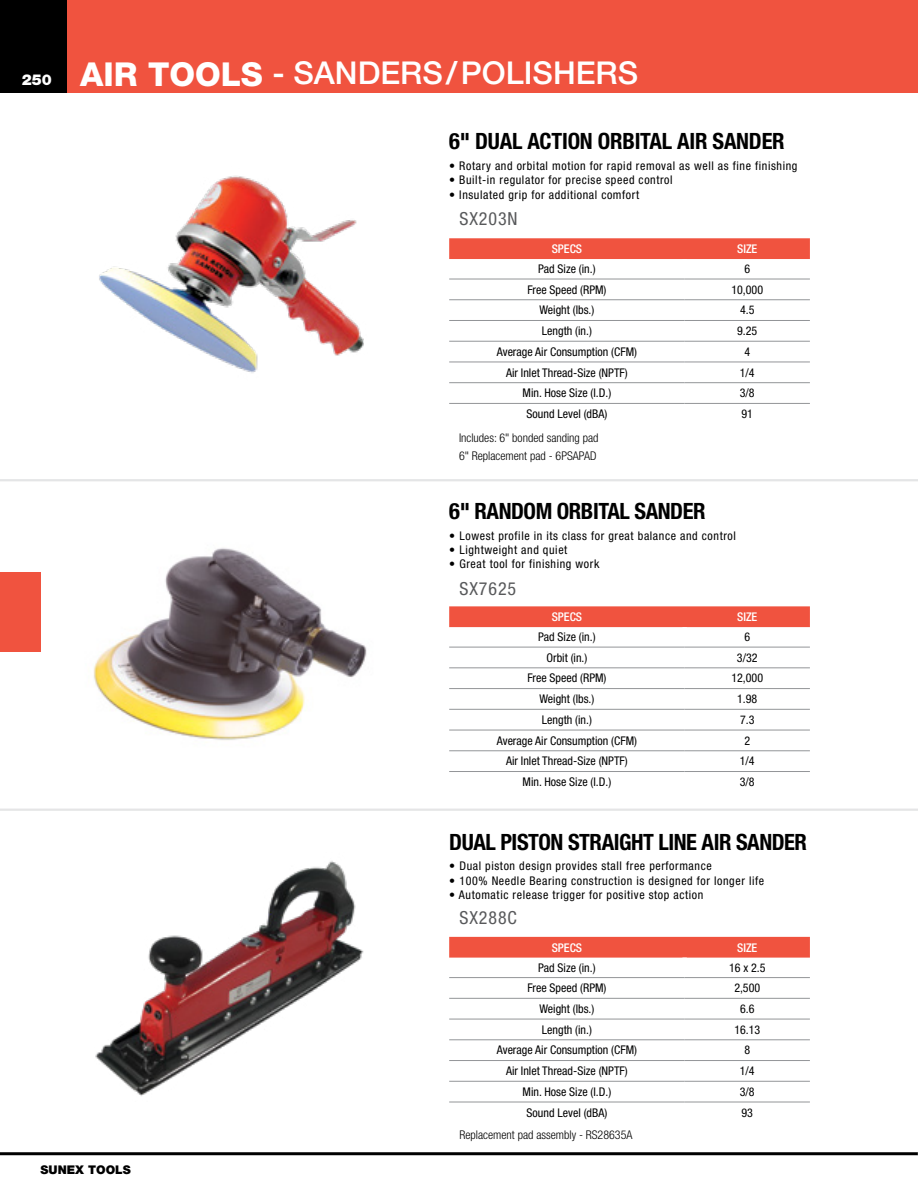
<style>
.page{position:relative;width:918px;height:1188px;background:#fff}
.page>*{position:absolute;margin:0;border:0;box-sizing:border-box;transform-origin:0 0}
.t1{font:500 31.5px "Helvetica Neue LT Std";color:#fff}
.t2{font:700 condensed 22.5px "Helvetica Neue LT Std";letter-spacing:-.02em;color:#000}
.t3{font:condensed 18px "Helvetica Neue LT Std";letter-spacing:.05em;color:#58595b}
.t4{font:900 15px "Helvetica Neue LT Std";color:#fff}
.t5{font:condensed 12px "Helvetica Neue LT Std";letter-spacing:.05em;color:#000}
.t6{font:condensed 12px "Helvetica Neue LT Std";color:#000}
.t7{font:300 condensed 12px/17.4px "Helvetica Neue LT Std";color:#000}
.t8{font:500 condensed 12px "Helvetica Neue LT Std";color:#fff}
.t9{font:900 12px "Helvetica Neue LT Std";color:#000}
.s1{font-weight:800;font-size:33px}
</style>
<div class="page">
<div style="left:0;top:0;width:918px;height:93px;background:#f0533f"></div>
<div style="left:0;top:572px;width:41px;height:80px;background:#f0533f"></div>
<div style="left:0;top:0;width:67px;height:93px;background:#000"></div>
<hr style="left:0;top:1152px;width:918px;height:3px;background:#000">
<hr style="left:0;top:481px;width:918px;height:1px;background:#dedfe0">
<hr style="left:0;top:480px;width:918px;height:1px;background:#dedfe0">
<hr style="left:0;top:810px;width:918px;height:1px;background:#dedfe0">
<hr style="left:0;top:809px;width:918px;height:1px;background:#dedfe0">
<div style="left:449px;top:937px;width:361px;height:21px;background:#f0533f"></div>
<hr style="left:449px;top:977px;width:236px;height:1px;background:#939598">
<hr style="left:685px;top:977px;width:125px;height:1px;background:#939598">
<hr style="left:449px;top:998px;width:236px;height:1px;background:#939598">
<hr style="left:685px;top:998px;width:125px;height:1px;background:#939598">
<hr style="left:449px;top:1019px;width:236px;height:1px;background:#939598">
<hr style="left:685px;top:1019px;width:125px;height:1px;background:#939598">
<hr style="left:449px;top:1039px;width:236px;height:1px;background:#939598">
<hr style="left:685px;top:1039px;width:125px;height:1px;background:#939598">
<hr style="left:449px;top:1060px;width:236px;height:1px;background:#939598">
<hr style="left:685px;top:1060px;width:125px;height:1px;background:#939598">
<hr style="left:449px;top:1081px;width:236px;height:1px;background:#939598">
<hr style="left:685px;top:1081px;width:125px;height:1px;background:#939598">
<hr style="left:449px;top:1102px;width:236px;height:1px;background:#939598">
<hr style="left:685px;top:1102px;width:125px;height:1px;background:#939598">
<div style="left:449px;top:606px;width:361px;height:21px;background:#f0533f"></div>
<hr style="left:449px;top:647px;width:236px;height:1px;background:#939598">
<hr style="left:685px;top:647px;width:125px;height:1px;background:#939598">
<hr style="left:449px;top:667px;width:236px;height:1px;background:#939598">
<hr style="left:685px;top:667px;width:125px;height:1px;background:#939598">
<hr style="left:449px;top:688px;width:236px;height:1px;background:#939598">
<hr style="left:685px;top:688px;width:125px;height:1px;background:#939598">
<hr style="left:449px;top:709px;width:236px;height:1px;background:#939598">
<hr style="left:685px;top:709px;width:125px;height:1px;background:#939598">
<hr style="left:449px;top:730px;width:236px;height:1px;background:#939598">
<hr style="left:685px;top:730px;width:125px;height:1px;background:#939598">
<hr style="left:449px;top:750px;width:236px;height:1px;background:#939598">
<hr style="left:685px;top:750px;width:125px;height:1px;background:#939598">
<hr style="left:449px;top:771px;width:236px;height:1px;background:#939598">
<hr style="left:685px;top:771px;width:125px;height:1px;background:#939598">
<img style="left:95px;top:861px;width:269px;height:235px">
<div style="left:449px;top:238px;width:361px;height:21px;background:#f0533f"></div>
<hr style="left:449px;top:279px;width:236px;height:1px;background:#939598">
<hr style="left:685px;top:279px;width:125px;height:1px;background:#939598">
<hr style="left:449px;top:299px;width:236px;height:1px;background:#939598">
<hr style="left:685px;top:299px;width:125px;height:1px;background:#939598">
<hr style="left:449px;top:320px;width:236px;height:1px;background:#939598">
<hr style="left:685px;top:320px;width:125px;height:1px;background:#939598">
<hr style="left:449px;top:341px;width:236px;height:1px;background:#939598">
<hr style="left:685px;top:341px;width:125px;height:1px;background:#939598">
<hr style="left:449px;top:362px;width:236px;height:1px;background:#939598">
<hr style="left:685px;top:362px;width:125px;height:1px;background:#939598">
<hr style="left:449px;top:382px;width:236px;height:1px;background:#939598">
<hr style="left:685px;top:382px;width:125px;height:1px;background:#939598">
<hr style="left:449px;top:403px;width:236px;height:1px;background:#939598">
<hr style="left:685px;top:403px;width:125px;height:1px;background:#939598">
<img style="left:99px;top:175px;width:265px;height:198px">
<img style="left:93px;top:548px;width:274px;height:192px">
<p class="t4" style="left:22px;top:71px;width:32px">250</p>
<h1 class="t1" style="left:80px;top:54px;width:560px"><span class="s1">AIR TOOLS</span> - SANDERS/POLISHERS</h1>
<h2 class="t2" style="left:449px;top:128px;width:337px">6" DUAL ACTION ORBITAL AIR SANDER</h2>
<p class="t5" style="left:449px;top:159px;width:350px">• Rotary and orbital motion for rapid removal as well as fine finishing</p>
<p class="t5" style="left:449px;top:173px;width:225px">• Built-in regulator for precise speed control</p>
<p class="t5" style="left:449px;top:187px;width:191px">• Insulated grip for additional comfort</p>
<h3 class="t3" style="left:459px;top:209px;width:60px">SX203N</h3>
<p class="t8" style="left:552px;top:242px;width:32px">SPECS</p>
<p class="t8" style="left:737px;top:242px;width:22px">SIZE</p>
<p class="t6" style="left:538px;top:262px;width:59px">Pad Size (in.)</p>
<p class="t5" style="left:744px;top:262px;width:7px">6</p>
<p class="t6" style="left:527px;top:282px;width:81px">Free Speed (RPM)</p>
<p class="t5" style="left:731px;top:282px;width:33px">10,000</p>
<p class="t6" style="left:540px;top:303px;width:56px">Weight (lbs.)</p>
<p class="t5" style="left:740px;top:303px;width:16px">4.5</p>
<p class="t6" style="left:542px;top:324px;width:51px">Length (in.)</p>
<p class="t5" style="left:737px;top:324px;width:22px">9.25</p>
<p class="t6" style="left:497px;top:345px;width:142px">Average Air Consumption (CFM)</p>
<p class="t5" style="left:744px;top:345px;width:7px">4</p>
<p class="t6" style="left:506px;top:365px;width:123px">Air Inlet Thread-Size (NPTF)</p>
<p class="t5" style="left:740px;top:365px;width:16px">1/4</p>
<p class="t6" style="left:523px;top:386px;width:90px">Min. Hose Size (I.D.)</p>
<p class="t5" style="left:740px;top:386px;width:16px">3/8</p>
<p class="t6" style="left:527px;top:407px;width:82px">Sound Level (dBA)</p>
<p class="t5" style="left:742px;top:407px;width:13px">91</p>
<p class="t7" style="left:459px;top:429px;width:141px">Includes: 6" bonded sanding pad<br>6" Replacement pad - 6PSAPAD</p>
<h2 class="t2" style="left:449px;top:498px;width:258px">6" RANDOM ORBITAL SANDER</h2>
<p class="t5" style="left:449px;top:529px;width:288px">• Lowest profile in its class for great balance and control</p>
<p class="t5" style="left:449px;top:543px;width:120px">• Lightweight and quiet</p>
<p class="t5" style="left:449px;top:557px;width:152px">• Great tool for finishing work</p>
<h3 class="t3" style="left:460px;top:578px;width:58px">SX7625</h3>
<p class="t8" style="left:552px;top:610px;width:32px">SPECS</p>
<p class="t8" style="left:737px;top:610px;width:22px">SIZE</p>
<p class="t6" style="left:538px;top:630px;width:59px">Pad Size (in.)</p>
<p class="t5" style="left:744px;top:630px;width:7px">6</p>
<p class="t5" style="left:547px;top:651px;width:42px">Orbit (in.)</p>
<p class="t5" style="left:737px;top:651px;width:22px">3/32</p>
<p class="t6" style="left:527px;top:671px;width:81px">Free Speed (RPM)</p>
<p class="t5" style="left:731px;top:671px;width:33px">12,000</p>
<p class="t6" style="left:540px;top:692px;width:56px">Weight (lbs.)</p>
<p class="t5" style="left:737px;top:692px;width:22px">1.98</p>
<p class="t6" style="left:542px;top:713px;width:51px">Length (in.)</p>
<p class="t5" style="left:740px;top:713px;width:16px">7.3</p>
<p class="t6" style="left:497px;top:734px;width:142px">Average Air Consumption (CFM)</p>
<p class="t5" style="left:744px;top:734px;width:7px">2</p>
<p class="t6" style="left:506px;top:754px;width:123px">Air Inlet Thread-Size (NPTF)</p>
<p class="t5" style="left:740px;top:754px;width:16px">1/4</p>
<p class="t6" style="left:523px;top:775px;width:90px">Min. Hose Size (I.D.)</p>
<p class="t5" style="left:740px;top:775px;width:16px">3/8</p>
<h2 class="t2" style="left:449px;top:828px;width:359px">DUAL PISTON STRAIGHT LINE AIR SANDER</h2>
<p class="t5" style="left:449px;top:859px;width:264px">• Dual piston design provides stall free performance</p>
<p class="t5" style="left:449px;top:873px;width:316px">• 100% Needle Bearing construction is designed for longer life</p>
<p class="t5" style="left:449px;top:888px;width:256px">• Automatic release trigger for positive stop action</p>
<h3 class="t3" style="left:460px;top:907px;width:59px">SX288C</h3>
<p class="t8" style="left:552px;top:940px;width:32px">SPECS</p>
<p class="t8" style="left:737px;top:940px;width:22px">SIZE</p>
<p class="t6" style="left:538px;top:960px;width:59px">Pad Size (in.)</p>
<p class="t5" style="left:729px;top:960px;width:38px">16 x 2.5</p>
<p class="t6" style="left:527px;top:981px;width:81px">Free Speed (RPM)</p>
<p class="t5" style="left:734px;top:981px;width:27px">2,500</p>
<p class="t6" style="left:540px;top:1002px;width:56px">Weight (lbs.)</p>
<p class="t5" style="left:740px;top:1002px;width:16px">6.6</p>
<p class="t6" style="left:542px;top:1023px;width:51px">Length (in.)</p>
<p class="t5" style="left:734px;top:1023px;width:27px">16.13</p>
<p class="t6" style="left:497px;top:1043px;width:142px">Average Air Consumption (CFM)</p>
<p class="t5" style="left:744px;top:1043px;width:7px">8</p>
<p class="t6" style="left:506px;top:1064px;width:123px">Air Inlet Thread-Size (NPTF)</p>
<p class="t5" style="left:740px;top:1064px;width:16px">1/4</p>
<p class="t6" style="left:523px;top:1085px;width:90px">Min. Hose Size (I.D.)</p>
<p class="t5" style="left:740px;top:1085px;width:16px">3/8</p>
<p class="t6" style="left:527px;top:1105px;width:82px">Sound Level (dBA)</p>
<p class="t5" style="left:742px;top:1105px;width:13px">93</p>
<p class="t7" style="left:460px;top:1126px;width:174px">Replacement pad assembly - RS28635A</p>
<p class="t9" style="left:41px;top:1163px;width:92px">SUNEX TOOLS</p>
</div>
